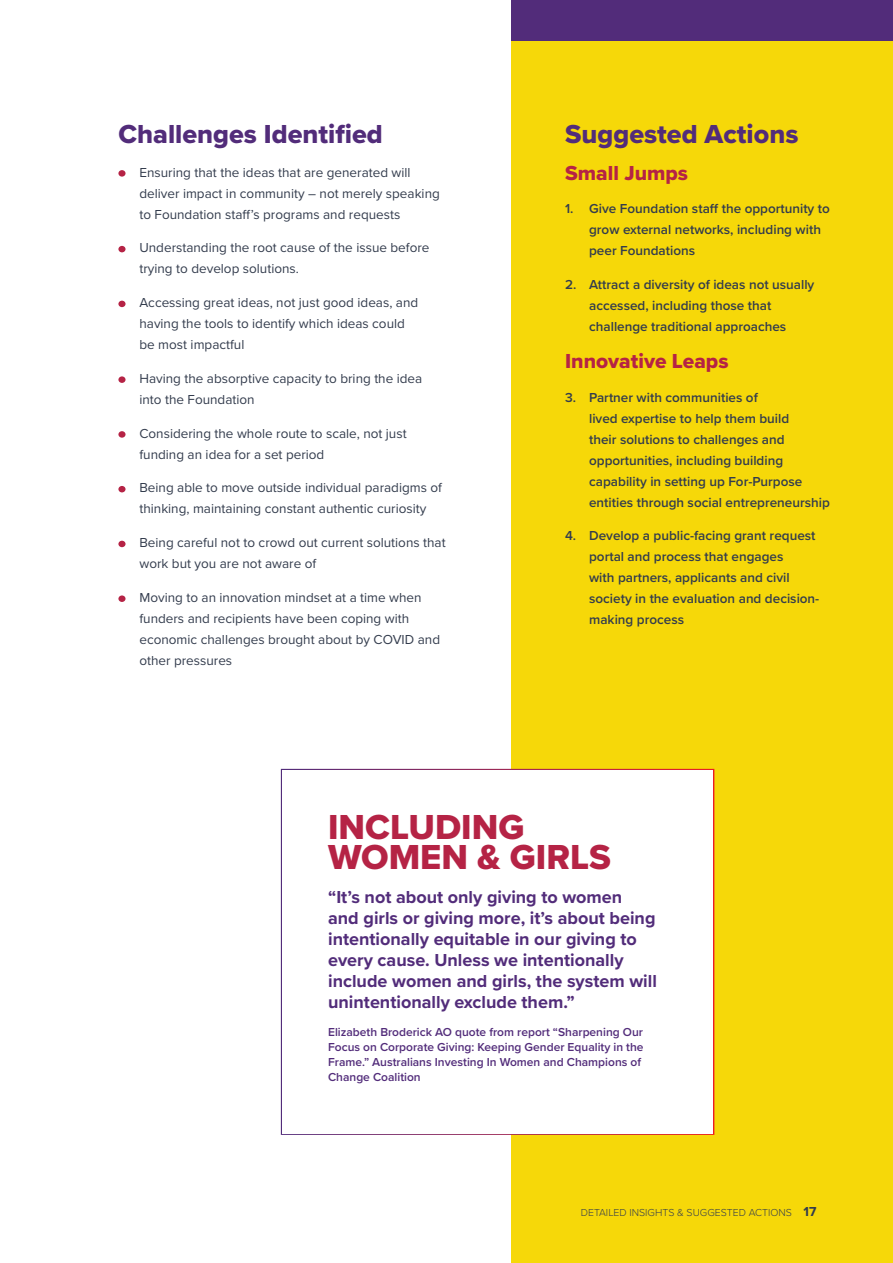
<style>
.page{position:relative;width:893px;height:1263px;background:#fff}
.page>*{position:absolute;margin:0;border:0;box-sizing:border-box;transform-origin:0 0}
.t1{font:36px/30px "Proxima Nova Extrabld";color:#b52345}
.t2{font:27px "Proxima Nova Extrabld";color:#522c7a}
.t3{font:21px "Proxima Nova Extrabld";color:#b52345}
.t4{font:700 18px/21px "Proxima Nova";color:#522c7a}
.t5{font:13.5px/21px "Proxima Nova";color:#333c4d}
.t6{font:600 13.5px/21px "Proxima Nova";color:#333c4d}
.t7{font:600 12px/15px "Proxima Nova";color:#522c7a}
.t8{font:300 10.5px "Proxima Nova";color:#333c4d}
.s1{font-weight:700;font-size:13.5px}
</style>
<div class="page">
<div style="left:118px;top:170px;width:8px;height:7px;background:#b52345;border-radius:50%"></div>
<div style="left:118px;top:246px;width:8px;height:6px;background:#b52345;border-radius:50%"></div>
<div style="left:118px;top:301px;width:8px;height:6px;background:#b52345;border-radius:50%"></div>
<div style="left:118px;top:376px;width:8px;height:7px;background:#b52345;border-radius:50%"></div>
<div style="left:118px;top:431px;width:8px;height:7px;background:#b52345;border-radius:50%"></div>
<div style="left:118px;top:486px;width:8px;height:6px;background:#b52345;border-radius:50%"></div>
<div style="left:118px;top:541px;width:8px;height:6px;background:#b52345;border-radius:50%"></div>
<div style="left:118px;top:595px;width:8px;height:7px;background:#b52345;border-radius:50%"></div>
<div style="left:511px;top:0;width:382px;height:1263px;background:#f6d809"></div>
<div style="left:281px;top:769px;width:433px;height:366px;background:#fff;border:3px solid #fff"></div>
<div style="left:511px;top:0;width:382px;height:40px;background:#522c7a"></div>
<h2 class="t2" style="left:118px;top:114px;width:266px">Challenges Identified</h2>
<p class="t5" style="left:139px;top:161px;width:302px">Ensuring that the ideas that are generated will deliver impact in community – not merely speaking to Foundation staff’s programs and requests</p>
<p class="t5" style="left:139px;top:237px;width:292px">Understanding the root cause of the issue before trying to develop solutions.</p>
<p class="t5" style="left:139px;top:292px;width:280px">Accessing great ideas, not just good ideas, and having the tools to identify which ideas could be most impactful</p>
<p class="t5" style="left:139px;top:367px;width:284px">Having the absorptive capacity to bring the idea into the Foundation</p>
<p class="t5" style="left:139px;top:422px;width:269px">Considering the whole route to scale, not just funding an idea for a set period</p>
<p class="t5" style="left:139px;top:477px;width:304px">Being able to move outside individual paradigms of thinking, maintaining constant authentic curiosity</p>
<p class="t5" style="left:139px;top:532px;width:308px">Being careful not to crowd out current solutions that work but you are not aware of</p>
<p class="t5" style="left:139px;top:586px;width:302px">Moving to an innovation mindset at a time when funders and recipients have been coping with economic challenges brought about by COVID and other pressures</p>
<h2 class="t2" style="left:565px;top:114px;width:235px">Suggested Actions</h2>
<h3 class="t3" style="left:565px;top:157px;width:124px">Small Jumps</h3>
<p class="t6" style="left:589px;top:198px;width:242px;text-indent:-24px">1. Give Foundation staff the opportunity to grow external networks, including with peer Foundations</p>
<p class="t6" style="left:589px;top:274px;width:227px;text-indent:-24px">2. Attract a diversity of ideas not usually accessed, including those that challenge traditional approaches</p>
<h3 class="t3" style="left:565px;top:345px;width:165px">Innovative Leaps</h3>
<p class="t6" style="left:589px;top:386px;width:242px;text-indent:-24px">3. Partner with communities of<br>lived expertise to help them build<br>their solutions to challenges and opportunities, including building capability in setting up For-Purpose entities through social entrepreneurship</p>
<p class="t6" style="left:589px;top:525px;width:232px;text-indent:-24px">4. Develop a public-facing grant request portal and process that engages<br>with partners, applicants and civil society in the evaluation and decision&shy;making process</p>
<h1 class="t1" style="left:328px;top:811px;width:284px">INCLUDING<br>WOMEN &amp; GIRLS</h1>
<h3 class="t4" style="left:328px;top:886px;width:330px">“It’s not about only giving to women and girls or giving more, it’s about being intentionally equitable in our giving to every cause. Unless we intentionally include women and girls, the system will unintentionally exclude them.”</h3>
<p class="t7" style="left:328px;top:1024px;width:317px">Elizabeth Broderick AO quote from report “Sharpening Our Focus on Corporate Giving: Keeping Gender Equality in the Frame.” Australians Investing In Women and Champions of Change Coalition</p>
<p class="t8" style="left:581px;top:1204px;width:237px">DETAILED INSIGHTS &amp; SUGGESTED ACTIONS <span class="s1">17</span></p>
</div>
